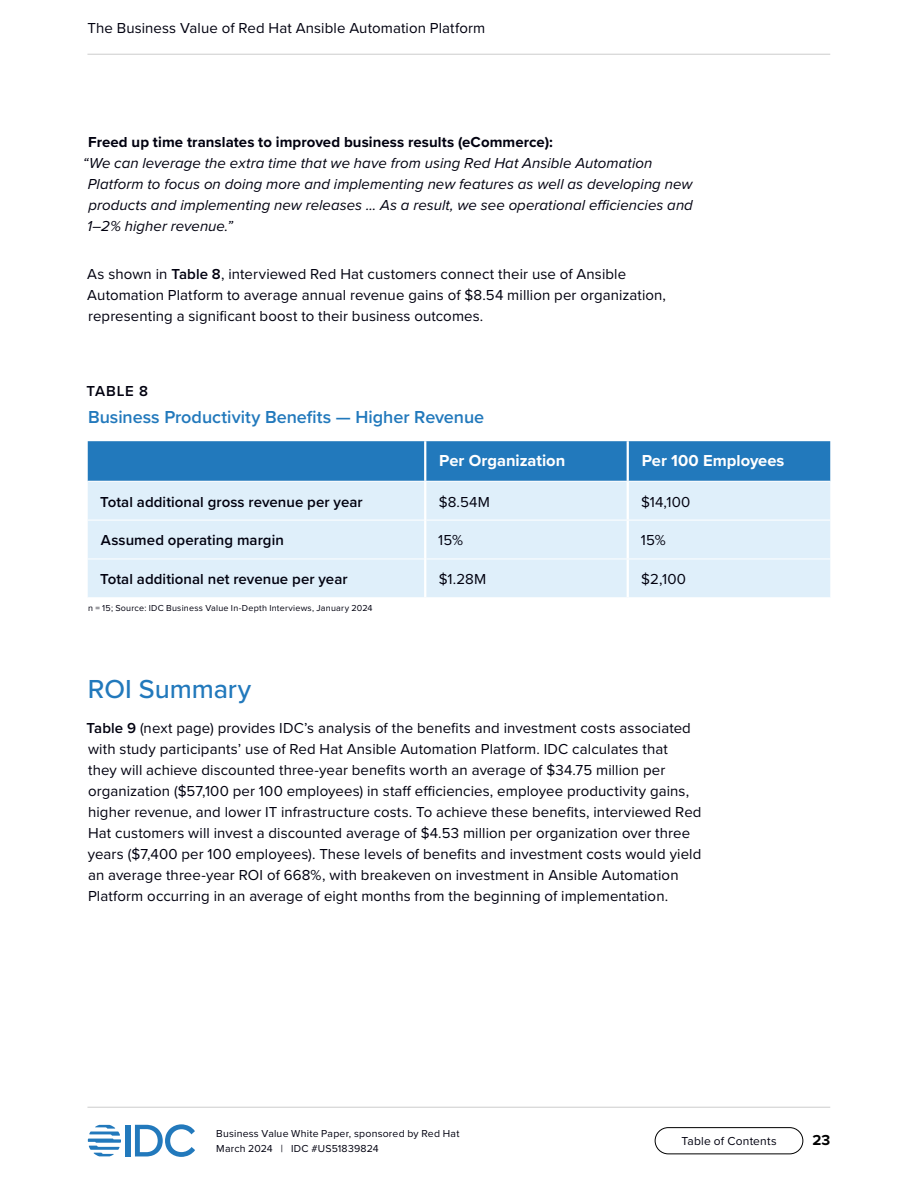
<style>
.page{position:relative;width:918px;height:1188px;background:#fff}
.page>*{position:absolute;margin:0;border:0;box-sizing:border-box;transform-origin:0 0}
.t1{font:500 27px "Proxima Nova";letter-spacing:-.005em;color:#2279bc}
.Table_Heading{font:600 18px "Proxima Nova";color:#2279bc}
.Table_Column_Title__left_align{font:700 16.5px "Proxima Nova";color:#fff}
.Body_Text{font:15px/21px "Proxima Nova";letter-spacing:.005em;color:#01010f}
.Testimonial_Quote{font:italic 15px/21px "Proxima Nova";letter-spacing:.005em;color:#01010f}
._0_25{font:15px/21px "Proxima Nova";letter-spacing:.005em;color:#01010f}
.Table_Row_Title{font:600 15px "Proxima Nova";letter-spacing:.005em;color:#01010f}
.Testimonial_Bold_Intro{font:700 15px "Proxima Nova";letter-spacing:.005em;color:#01010f}
.Table_Text__left_align{font:15px "Proxima Nova";letter-spacing:.015em;color:#01010f}
.Table_Number{font:600 15px "Proxima Nova";letter-spacing:.055em;color:#01010f}
.t2{font:700 15px "Proxima Nova";color:#000}
.t3{font:12px "Proxima Nova";letter-spacing:.015em;color:#01010f}
.t4{font:10.5px/15px "Proxima Nova";letter-spacing:.02em;color:#01010f}
.Table_Notes_and_Sources{font:9px "Proxima Nova";letter-spacing:.025em;color:#01010f}
.s1{font-weight:600}
</style>
<div class="page">
<div style="left:126px;top:1125px;width:5px;height:31px;background:#2279bc"></div>
<svg style="left:135px;top:1124px;width:60px;height:33px"></svg>
<svg style="left:88px;top:1125px;width:33px;height:31px"></svg>
<div style="left:655px;top:1127px;width:148px;height:27px;border:1px solid #000;border-radius:13px"></div>
<hr style="left:87px;top:54px;width:743px;height:1px;background:#ccc">
<hr style="left:87px;top:1107px;width:743px;height:1px;background:#ccc">
<div style="left:88px;top:441px;width:742px;height:40px;background:#2279bc"></div>
<div style="left:88px;top:482px;width:742px;height:115px;background:#dfeffa"></div>
<hr style="left:88px;top:520px;width:336px;height:1px;background:#fff">
<hr style="left:426px;top:520px;width:202px;height:1px;background:#fff">
<hr style="left:628px;top:520px;width:202px;height:1px;background:#fff">
<hr style="left:88px;top:559px;width:336px;height:1px;background:#fff">
<hr style="left:426px;top:559px;width:202px;height:1px;background:#fff">
<hr style="left:628px;top:559px;width:202px;height:1px;background:#fff">
<hr style="left:627px;top:520px;width:2px;height:39px;background:#fff">
<hr style="left:627px;top:482px;width:2px;height:38px;background:#fff">
<hr style="left:627px;top:559px;width:2px;height:38px;background:#fff">
<hr style="left:424px;top:482px;width:2px;height:38px;background:#fff">
<hr style="left:424px;top:520px;width:2px;height:39px;background:#fff">
<hr style="left:424px;top:559px;width:2px;height:38px;background:#fff">
<hr style="left:424px;top:441px;width:2px;height:40px;background:#fff">
<hr style="left:627px;top:441px;width:2px;height:40px;background:#fff">
<p class="Body_Text" style="left:87px;top:17px;width:399px">The Business Value of Red Hat Ansible Automation Platform</p>
<p class="Testimonial_Bold_Intro" style="left:88px;top:131px;width:466px">Freed up time translates to improved business results (eCommerce):</p>
<p class="Testimonial_Quote" style="left:83px;top:152px;width:612px">“We can leverage the extra time that we have from using Red Hat Ansible Automation Platform to focus on doing more and implementing new features as well as developing new products and implementing new releases ... As a result, we see operational efficiencies and 1–2% higher revenue.”</p>
<p class="_0_25" style="left:87px;top:263px;width:580px">As shown in <span class="s1">Table 8</span>, interviewed Red Hat customers connect their use of Ansible<br>Automation Platform to average annual revenue gains of $8.54 million per organization, representing a significant boost to their business outcomes.</p>
<p class="Table_Number" style="left:87px;top:380px;width:63px">TABLE 8</p>
<p class="Table_Heading" style="left:88px;top:404px;width:398px">Business Productivity Benefits — Higher Revenue</p>
<p class="Table_Column_Title__left_align" style="left:439px;top:448px;width:128px">Per Organization</p>
<p class="Table_Column_Title__left_align" style="left:642px;top:448px;width:144px">Per 100 Employees</p>
<p class="Table_Row_Title" style="left:100px;top:490px;width:264px">Total additional gross revenue per year</p>
<p class="Table_Text__left_align" style="left:439px;top:490px;width:53px">$8.54M</p>
<p class="Table_Text__left_align" style="left:641px;top:490px;width:51px">$14,100</p>
<p class="Table_Row_Title" style="left:101px;top:529px;width:185px">Assumed operating margin</p>
<p class="Table_Text__left_align" style="left:438px;top:529px;width:26px">15%</p>
<p class="Table_Text__left_align" style="left:641px;top:529px;width:26px">15%</p>
<p class="Table_Row_Title" style="left:100px;top:568px;width:249px">Total additional net revenue per year</p>
<p class="Table_Text__left_align" style="left:439px;top:568px;width:49px">$1.28M</p>
<p class="Table_Text__left_align" style="left:641px;top:568px;width:46px">$2,100</p>
<p class="Table_Notes_and_Sources" style="left:88px;top:601px;width:286px">n = 15; Source: IDC Business Value In-Depth Interviews, January 2024</p>
<h3 class="t1" style="left:88px;top:669px;width:165px">ROI Summary</h3>
<p class="Body_Text" style="left:87px;top:717px;width:616px"><span class="s1">Table 9</span> (next page) provides IDC’s analysis of the benefits and investment costs associated with study participants’ use of Red Hat Ansible Automation Platform. IDC calculates that<br>they will achieve discounted three-year benefits worth an average of $34.75 million per organization ($57,100 per 100 employees) in staff efficiencies, employee productivity gains, higher revenue, and lower IT infrastructure costs. To achieve these benefits, interviewed Red Hat customers will invest a discounted average of $4.53 million per organization over three years ($7,400 per 100 employees). These levels of benefits and investment costs would yield an average three-year ROI of 668%, with breakeven on investment in Ansible Automation Platform occurring in an average of eight months from the beginning of implementation.</p>
<p class="t4" style="left:216px;top:1126px;width:245px">Business Value White Paper, sponsored by Red Hat<br>March 2024 | IDC #US51839824</p>
<p class="t3" style="left:681px;top:1132px;width:97px">Table of Contents</p>
<p class="t2" style="left:812px;top:1129px;width:19px">23</p>
</div>
